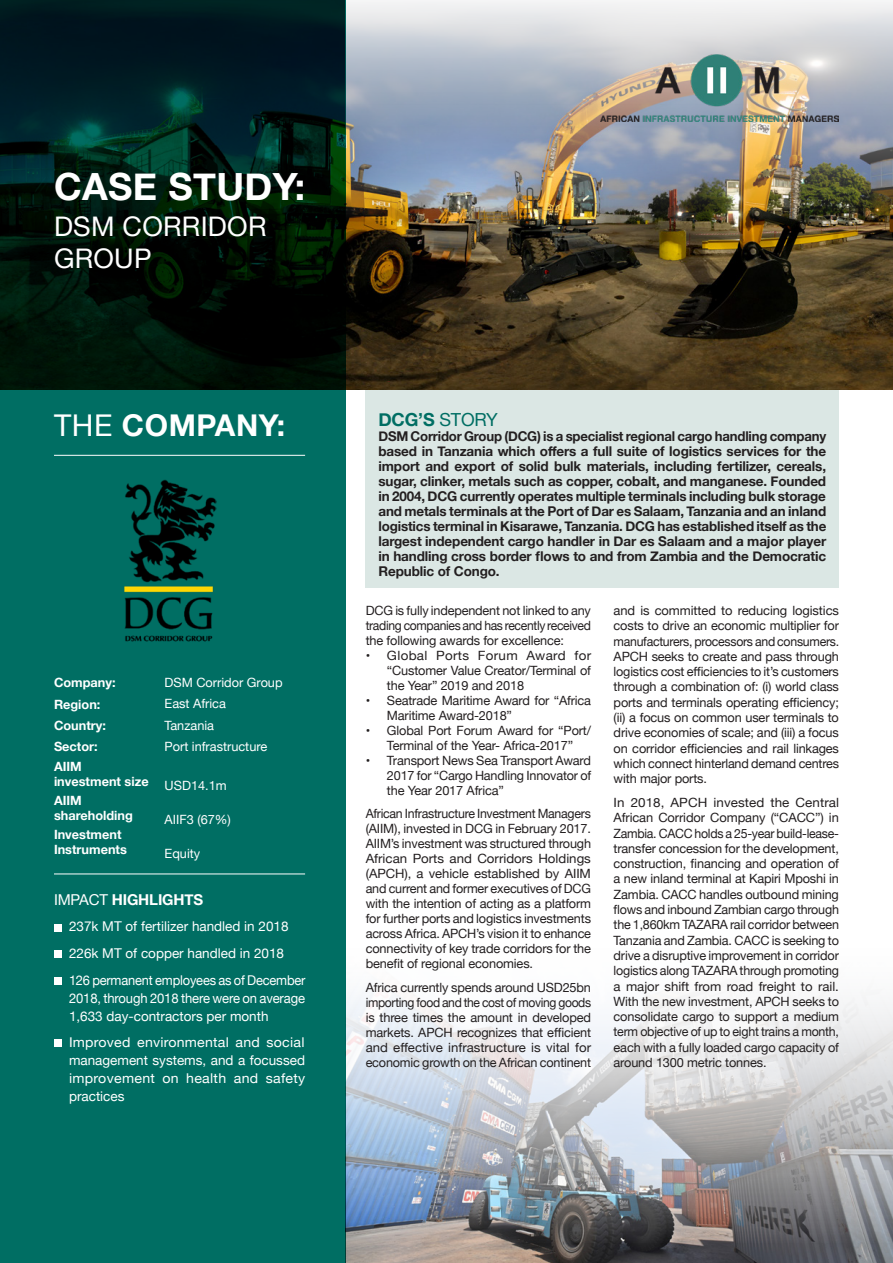
<style>
.page{position:relative;width:893px;height:1263px;background:#fff}
.page>*{position:absolute;margin:0;border:0;box-sizing:border-box;transform-origin:0 0}
.t1{font:700 37.5px "Helvetica Neue";letter-spacing:.01em;color:#fff}
.t2{font:700 30px "Helvetica Neue";letter-spacing:.02em;color:#fff}
.t3{font:27px/31.5px "Helvetica Neue";letter-spacing:.01em;color:#fff}
.t4{font:700 18px "Helvetica Neue";color:#006e63}
.t5{font:700 15px "Helvetica Neue";letter-spacing:-.01em;color:#fff}
.t6{font:700 13.5px/15px "Helvetica Neue";letter-spacing:-.01em;color:#231f20;text-align:justify}
.t7{font:13.5px/18px "Helvetica Neue";color:#fff;text-align:justify;scale:1.05 1}
.t8{font:13.5px/18px "Helvetica Neue";color:#fff;text-align:justify;scale:.95 1}
.t9{font:13.5px "Helvetica Neue";color:#fff}
.t10{font:12.75px/15px "Helvetica Neue";letter-spacing:-.01em;color:#231f20;text-align:justify}
.t11{font:12.75px/15.3px "Helvetica Neue";letter-spacing:-.01em;color:#231f20;text-align:justify;scale:1.05 1}
.t12{font:700 12.75px/15.3px "Helvetica Neue";color:#fff}
.t13{font:12.75px "Helvetica Neue";color:#fff}
.s1{font-weight:400}
</style>
<div class="page">
<img style="left:345px;top:1243px;width:548px;height:20px">
<img style="left:345px;top:936px;width:548px;height:307px">
<img style="left:345px;top:222px;width:548px;height:168px">
<img style="left:345px;top:0;width:548px;height:222px">
<svg style="left:0;top:0;width:345px;height:1263px;background:#005249"></svg>
<div style="left:366px;top:390px;width:473px;height:198px;background:#dbe7e4"></div>
<hr style="left:54px;top:455px;width:251px;height:1px;background:#fff">
<hr style="left:54px;top:873px;width:251px;height:1px;background:#fff">
<img style="left:600px;top:54px;width:239px;height:67px">
<div style="left:54px;top:924px;width:8px;height:7px;background:#fff"></div>
<div style="left:54px;top:950px;width:8px;height:8px;background:#fff"></div>
<div style="left:54px;top:977px;width:8px;height:7px;background:#fff"></div>
<div style="left:54px;top:1039px;width:8px;height:8px;background:#fff"></div>
<img style="left:123px;top:474px;width:93px;height:172px">
<p class="t1" style="left:54px;top:157px;width:253px">CASE STUDY:</p>
<p class="t3" style="left:54px;top:212px;width:214px">DSM CORRIDOR<br>GROUP</p>
<p class="t2" style="left:54px;top:402px;width:233px"><span class="s1">THE</span> COMPANY:</p>
<p class="t12" style="left:54px;top:675px;width:63px">Company:</p>
<p class="t13" style="left:165px;top:673px;width:120px">DSM Corridor Group</p>
<p class="t12" style="left:54px;top:697px;width:48px">Region:</p>
<p class="t13" style="left:165px;top:695px;width:63px">East Africa</p>
<p class="t12" style="left:54px;top:718px;width:53px">Country:</p>
<p class="t13" style="left:165px;top:716px;width:51px">Tanzania</p>
<p class="t12" style="left:54px;top:739px;width:45px">Sector:</p>
<p class="t13" style="left:165px;top:737px;width:104px">Port infrastructure</p>
<p class="t12" style="left:54px;top:759px;width:96px">AIIM investment size</p>
<p class="t13" style="left:165px;top:776px;width:64px">USD14.1m</p>
<p class="t12" style="left:54px;top:793px;width:80px">AIIM shareholding</p>
<p class="t12" style="left:54px;top:827px;width:74px">Investment<br>Instruments</p>
<p class="t13" style="left:165px;top:810px;width:68px">AIIF3 (67%)</p>
<p class="t13" style="left:165px;top:844px;width:37px">Equity</p>
<p class="t5" style="left:54px;top:888px;width:151px"><span class="s1">IMPACT</span> HIGHLIGHTS</p>
<p class="t9" style="left:69px;top:917px;width:221px">237k MT of fertilizer handled in 2018</p>
<p class="t9" style="left:69px;top:943px;width:217px">226k MT of copper handled in 2018</p>
<p class="t8" style="left:69px;top:971px;width:250px">126 permanent employees as of December 2018, through 2018 there were on average 1,633 day-contractors per month</p>
<p class="t7" style="left:69px;top:1034px;width:226px">Improved environmental and social management systems, and a focussed improvement on health and safety practices</p>
<p class="t4" style="left:378px;top:405px;width:121px">DCG’S <span class="s1">STORY</span></p>
<p class="t6" style="left:378px;top:429px;width:449px">DSM Corridor Group (DCG) is a specialist regional cargo handling company based in Tanzania which offers a full suite of logistics services for the import and export of solid bulk materials, including fertilizer, cereals, sugar, clinker, metals such as copper, cobalt, and manganese. Founded in 2004, DCG currently operates multiple terminals including bulk storage and metals terminals at the Port of Dar es Salaam, Tanzania and an inland logistics terminal in Kisarawe, Tanzania. DCG has established itself as the largest independent cargo handler in Dar es Salaam and a major player in handling cross border flows to and from Zambia and the Democratic Republic of Congo.</p>
<p class="t10" style="left:366px;top:604px;width:227px">DCG is fully independent not linked to any trading companies and has recently received the following awards for excellence:</p>
<p class="t10" style="left:387px;top:649px;width:206px;text-indent:-21px">• Global Ports Forum Award for “Customer Value Creator/Terminal of the Year” 2019 and 2018</p>
<p class="t10" style="left:387px;top:694px;width:206px;text-indent:-21px">• Seatrade Maritime Award for “Africa<br>Maritime Award-2018”</p>
<p class="t10" style="left:366px;top:724px;width:227px;text-align:center">• Global Port Forum Award for “Port/<br>Terminal of the Year- Africa-2017”</p>
<p class="t10" style="left:387px;top:754px;width:206px;text-indent:-21px">• Transport News Sea Transport Award 2017 for “Cargo Handling Innovator of the Year 2017 Africa”</p>
<p class="t10" style="left:366px;top:807px;width:227px">African Infrastructure Investment Managers (AIIM), invested in DCG in February 2017.<br>AIIM’s investment was structured through African Ports and Corridors Holdings (APCH), a vehicle established by AIIM and current and former executives of DCG with the intention of acting as a platform for further ports and logistics investments across Africa. APCH’s vision it to enhance connectivity of key trade corridors for the benefit of regional economies.</p>
<p class="t10" style="left:366px;top:981px;width:227px">Africa currently spends around USD25bn importing food and the cost of moving goods is three times the amount in developed markets. APCH recognizes that efficient and effective infrastructure is vital for economic growth on the African continent</p>
<p class="t10" style="left:614px;top:603px;width:227px">and is committed to reducing logistics costs to drive an economic multiplier for manufacturers, processors and consumers.<br>APCH seeks to create and pass through logistics cost efficiencies to it’s customers through a combination of: (i) world class ports and terminals operating efficiency; (ii) a focus on common user terminals to drive economies of scale; and (iii) a focus on corridor efficiencies and rail linkages which connect hinterland demand centres with major ports.</p>
<p class="t11" style="left:614px;top:795px;width:216px">In 2018, APCH invested the Central African Corridor Company (“CACC”) in Zambia. CACC holds a 25-year build-lease&shy;transfer concession for the development, construction, financing and operation of a new inland terminal at Kapiri Mposhi in Zambia. CACC handles outbound mining flows and inbound Zambian cargo through the 1,860km TAZARA rail corridor between Tanzania and Zambia. CACC is seeking to drive a disruptive improvement in corridor logistics along TAZARA through promoting a major shift from road freight to rail.<br>With the new investment, APCH seeks to consolidate cargo to support a medium term objective of up to eight trains a month, each with a fully loaded cargo capacity of around 1300 metric tonnes.</p>
</div>
